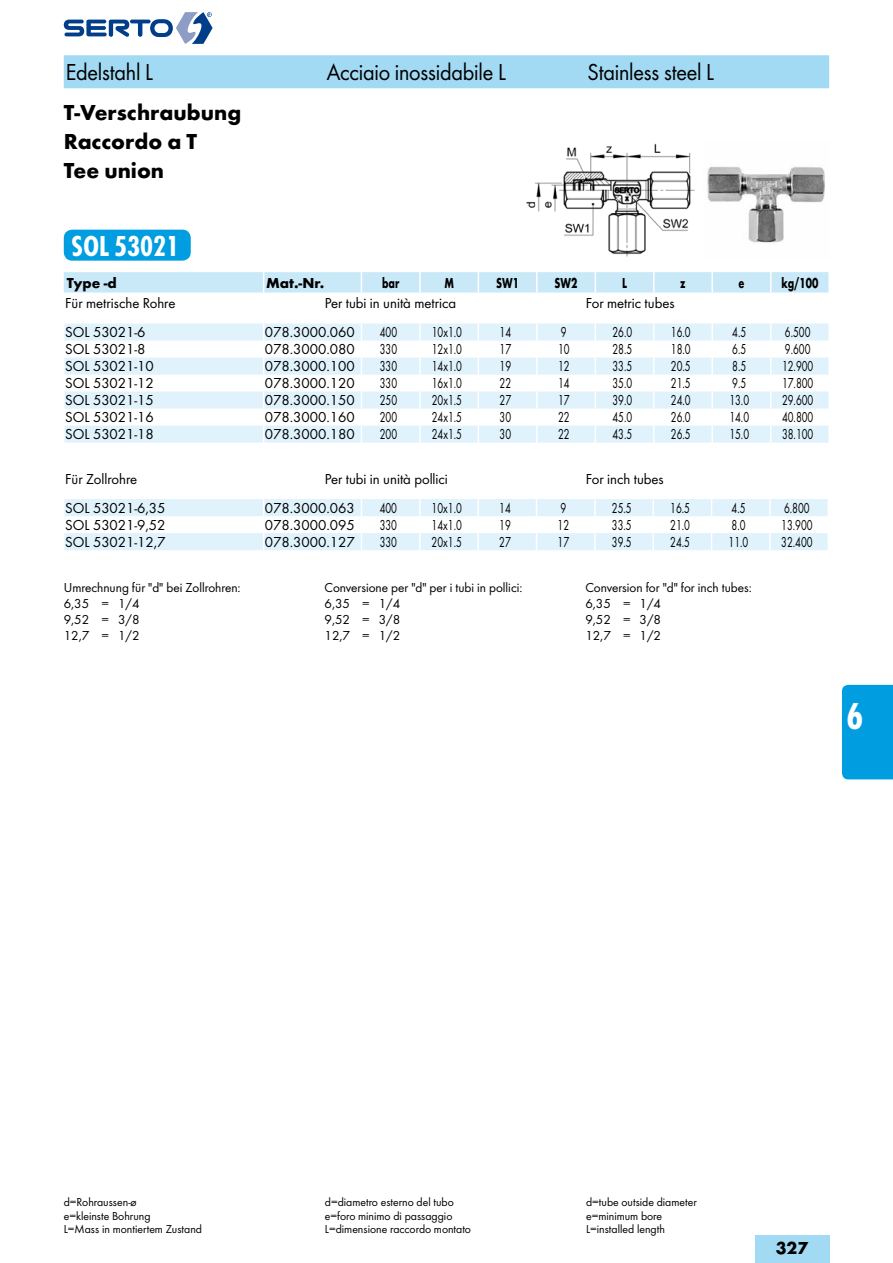
<style>
.page{position:relative;width:893px;height:1263px;background:#fff}
.page>*{position:absolute;margin:0;border:0;box-sizing:border-box;transform-origin:0 0}
.t1{font:700 39px "Futura Con";color:#fff}
.t2{font:700 30px "Futura Con";color:#fff}
.t3{font:24px "Futura Boo";letter-spacing:-.01em;color:#000;scale:.94 1}
.t4{font:700 22.5px/28.8px "Futura";color:#000}
.t5{font:700 18px "Futura";color:#000}
.t6{font:15px "Futura Boo";color:#000}
.t7{font:15px "Futura Boo";color:#000;scale:.7 1}
.t8{font:700 15px "Futura";color:#000;scale:.7 1}
.t9{font:700 15px "Futura";color:#000}
.t10{font:13.5px/16.2px "Futura Boo";color:#000}
.t11{font:12px/13.5px "Futura Boo";color:#000}
</style>
<div class="page">
<div style="left:63px;top:55px;width:767px;height:34px;background:#a2daf4"></div>
<svg style="left:64px;top:12px;width:149px;height:32px"></svg>
<svg style="left:63px;top:229px;width:766px;height:214px"></svg>
<hr style="left:828px;top:272px;width:2px;height:21px;background:#fff">
<img style="left:522px;top:143px;width:177px;height:116px">
<img style="left:703px;top:166px;width:126px;height:93px">
<div style="left:64px;top:230px;width:127px;height:31px;background:#009ee0;border-radius:9px"></div>
<svg style="left:64px;top:499px;width:764px;height:51px"></svg>
<div style="left:755px;top:1235px;width:74px;height:28px;background:#a2daf4"></div>
<div style="left:842px;top:685px;width:51px;height:94px;background:#009ee0"></div>
<h3 class="t3" style="left:66px;top:57px;width:94px">Edelstahl L</h3>
<h3 class="t3" style="left:327px;top:57px;width:192px">Acciaio inossidabile L</h3>
<h3 class="t3" style="left:587px;top:57px;width:136px">Stainless steel L</h3>
<h3 class="t4" style="left:64px;top:98px;width:179px">T-Verschraubung<br>Raccordo a T<br>Tee union</h3>
<h2 class="t2" style="left:71px;top:228px;width:109px">SOL 53021</h2>
<p class="t9" style="left:67px;top:274px;width:51px">Type -d</p>
<p class="t9" style="left:266px;top:274px;width:60px">Mat.-Nr.</p>
<p class="t8" style="left:382px;top:274px;width:26px">bar</p>
<p class="t8" style="left:444px;top:274px;width:15px">M</p>
<p class="t8" style="left:496px;top:274px;width:34px">SW1</p>
<p class="t8" style="left:555px;top:274px;width:34px">SW2</p>
<p class="t8" style="left:622px;top:274px;width:9px">L</p>
<p class="t8" style="left:680px;top:274px;width:9px">z</p>
<p class="t8" style="left:738px;top:274px;width:10px">e</p>
<p class="t8" style="left:782px;top:274px;width:54px">kg/100</p>
<p class="t6" style="left:65px;top:294px;width:112px">Für metrische Rohre</p>
<p class="t6" style="left:325px;top:294px;width:133px">Per tubi in unità metrica</p>
<p class="t6" style="left:586px;top:294px;width:90px">For metric tubes</p>
<p class="t6" style="left:65px;top:323px;width:82px">SOL 53021-6</p>
<p class="t6" style="left:265px;top:323px;width:91px">078.3000.060</p>
<p class="t7" style="left:380px;top:323px;width:26px">400</p>
<p class="t7" style="left:432px;top:323px;width:45px">10x1.0</p>
<p class="t7" style="left:500px;top:323px;width:18px">14</p>
<p class="t7" style="left:561px;top:323px;width:10px">9</p>
<p class="t7" style="left:612px;top:323px;width:30px">26.0</p>
<p class="t7" style="left:671px;top:323px;width:30px">16.0</p>
<p class="t7" style="left:732px;top:323px;width:21px">4.5</p>
<p class="t7" style="left:785px;top:323px;width:38px">6.500</p>
<p class="t6" style="left:65px;top:340px;width:82px">SOL 53021-8</p>
<p class="t6" style="left:265px;top:340px;width:91px">078.3000.080</p>
<p class="t7" style="left:380px;top:340px;width:26px">330</p>
<p class="t7" style="left:432px;top:340px;width:45px">12x1.0</p>
<p class="t7" style="left:500px;top:340px;width:18px">17</p>
<p class="t7" style="left:558px;top:340px;width:18px">10</p>
<p class="t7" style="left:612px;top:340px;width:30px">28.5</p>
<p class="t7" style="left:671px;top:340px;width:30px">18.0</p>
<p class="t7" style="left:732px;top:340px;width:21px">6.5</p>
<p class="t7" style="left:785px;top:340px;width:38px">9.600</p>
<p class="t6" style="left:65px;top:357px;width:90px">SOL 53021-10</p>
<p class="t6" style="left:265px;top:357px;width:91px">078.3000.100</p>
<p class="t7" style="left:380px;top:357px;width:26px">330</p>
<p class="t7" style="left:432px;top:357px;width:45px">14x1.0</p>
<p class="t7" style="left:500px;top:357px;width:18px">19</p>
<p class="t7" style="left:558px;top:357px;width:18px">12</p>
<p class="t7" style="left:612px;top:357px;width:30px">33.5</p>
<p class="t7" style="left:671px;top:357px;width:30px">20.5</p>
<p class="t7" style="left:732px;top:357px;width:21px">8.5</p>
<p class="t7" style="left:782px;top:357px;width:46px">12.900</p>
<p class="t6" style="left:65px;top:374px;width:90px">SOL 53021-12</p>
<p class="t6" style="left:265px;top:374px;width:91px">078.3000.120</p>
<p class="t7" style="left:380px;top:374px;width:26px">330</p>
<p class="t7" style="left:432px;top:374px;width:45px">16x1.0</p>
<p class="t7" style="left:500px;top:374px;width:18px">22</p>
<p class="t7" style="left:558px;top:374px;width:18px">14</p>
<p class="t7" style="left:612px;top:374px;width:30px">35.0</p>
<p class="t7" style="left:671px;top:374px;width:30px">21.5</p>
<p class="t7" style="left:732px;top:374px;width:21px">9.5</p>
<p class="t7" style="left:782px;top:374px;width:46px">17.800</p>
<p class="t6" style="left:65px;top:391px;width:90px">SOL 53021-15</p>
<p class="t6" style="left:265px;top:391px;width:91px">078.3000.150</p>
<p class="t7" style="left:380px;top:391px;width:26px">250</p>
<p class="t7" style="left:432px;top:391px;width:45px">20x1.5</p>
<p class="t7" style="left:500px;top:391px;width:18px">27</p>
<p class="t7" style="left:558px;top:391px;width:18px">17</p>
<p class="t7" style="left:612px;top:391px;width:30px">39.0</p>
<p class="t7" style="left:671px;top:391px;width:30px">24.0</p>
<p class="t7" style="left:729px;top:391px;width:30px">13.0</p>
<p class="t7" style="left:782px;top:391px;width:46px">29.600</p>
<p class="t6" style="left:65px;top:408px;width:90px">SOL 53021-16</p>
<p class="t6" style="left:265px;top:408px;width:91px">078.3000.160</p>
<p class="t7" style="left:380px;top:408px;width:26px">200</p>
<p class="t7" style="left:432px;top:408px;width:45px">24x1.5</p>
<p class="t7" style="left:500px;top:408px;width:18px">30</p>
<p class="t7" style="left:558px;top:408px;width:18px">22</p>
<p class="t7" style="left:612px;top:408px;width:30px">45.0</p>
<p class="t7" style="left:671px;top:408px;width:30px">26.0</p>
<p class="t7" style="left:729px;top:408px;width:30px">14.0</p>
<p class="t7" style="left:782px;top:408px;width:46px">40.800</p>
<p class="t6" style="left:65px;top:425px;width:90px">SOL 53021-18</p>
<p class="t6" style="left:265px;top:425px;width:91px">078.3000.180</p>
<p class="t7" style="left:380px;top:425px;width:26px">200</p>
<p class="t7" style="left:432px;top:425px;width:45px">24x1.5</p>
<p class="t7" style="left:500px;top:425px;width:18px">30</p>
<p class="t7" style="left:558px;top:425px;width:18px">22</p>
<p class="t7" style="left:612px;top:425px;width:30px">43.5</p>
<p class="t7" style="left:671px;top:425px;width:30px">26.5</p>
<p class="t7" style="left:729px;top:425px;width:30px">15.0</p>
<p class="t7" style="left:782px;top:425px;width:46px">38.100</p>
<p class="t6" style="left:65px;top:470px;width:73px">Für Zollrohre</p>
<p class="t6" style="left:325px;top:470px;width:125px">Per tubi in unità pollici</p>
<p class="t6" style="left:586px;top:470px;width:80px">For inch tubes</p>
<p class="t6" style="left:65px;top:499px;width:102px">SOL 53021-6,35</p>
<p class="t6" style="left:265px;top:499px;width:91px">078.3000.063</p>
<p class="t7" style="left:380px;top:499px;width:26px">400</p>
<p class="t7" style="left:432px;top:499px;width:45px">10x1.0</p>
<p class="t7" style="left:499px;top:499px;width:18px">14</p>
<p class="t7" style="left:561px;top:499px;width:10px">9</p>
<p class="t7" style="left:612px;top:499px;width:30px">25.5</p>
<p class="t7" style="left:670px;top:499px;width:30px">16.5</p>
<p class="t7" style="left:731px;top:499px;width:21px">4.5</p>
<p class="t7" style="left:784px;top:499px;width:38px">6.800</p>
<p class="t6" style="left:65px;top:516px;width:102px">SOL 53021-9,52</p>
<p class="t6" style="left:265px;top:516px;width:91px">078.3000.095</p>
<p class="t7" style="left:380px;top:516px;width:26px">330</p>
<p class="t7" style="left:432px;top:516px;width:45px">14x1.0</p>
<p class="t7" style="left:499px;top:516px;width:18px">19</p>
<p class="t7" style="left:558px;top:516px;width:18px">12</p>
<p class="t7" style="left:612px;top:516px;width:30px">33.5</p>
<p class="t7" style="left:670px;top:516px;width:30px">21.0</p>
<p class="t7" style="left:731px;top:516px;width:21px">8.0</p>
<p class="t7" style="left:781px;top:516px;width:46px">13.900</p>
<p class="t6" style="left:65px;top:533px;width:102px">SOL 53021-12,7</p>
<p class="t6" style="left:265px;top:533px;width:91px">078.3000.127</p>
<p class="t7" style="left:380px;top:533px;width:26px">330</p>
<p class="t7" style="left:432px;top:533px;width:45px">20x1.5</p>
<p class="t7" style="left:499px;top:533px;width:18px">27</p>
<p class="t7" style="left:558px;top:533px;width:18px">17</p>
<p class="t7" style="left:612px;top:533px;width:30px">39.5</p>
<p class="t7" style="left:670px;top:533px;width:30px">24.5</p>
<p class="t7" style="left:729px;top:533px;width:30px">11.0</p>
<p class="t7" style="left:781px;top:533px;width:46px">32.400</p>
<p class="t10" style="left:64px;top:579px;width:178px">Umrechnung für "d" bei Zollrohren:<br>6,35 = 1/4<br>9,52 = 3/8<br>12,7 = 1/2</p>
<p class="t10" style="left:325px;top:579px;width:199px">Conversione per "d" per i tubi in pollici:<br>6,35 = 1/4<br>9,52 = 3/8<br>12,7 = 1/2</p>
<p class="t10" style="left:585px;top:579px;width:168px">Conversion for "d" for inch tubes:<br>6,35 = 1/4<br>9,52 = 3/8<br>12,7 = 1/2</p>
<h1 class="t1" style="left:847px;top:693px;width:18px">6</h1>
<p class="t11" style="left:64px;top:1195px;width:140px">d=Rohraussen-ø<br>e=kleinste Bohrung<br>L=Mass in montiertem Zustand</p>
<p class="t11" style="left:325px;top:1195px;width:148px">d=diametro esterno del tubo e=foro minimo di passaggio<br>L=dimensione raccordo montato</p>
<p class="t11" style="left:586px;top:1195px;width:112px">d=tube outside diameter e=minimum bore<br>L=installed length</p>
<p class="t5" style="left:776px;top:1237px;width:34px">327</p>
</div>
